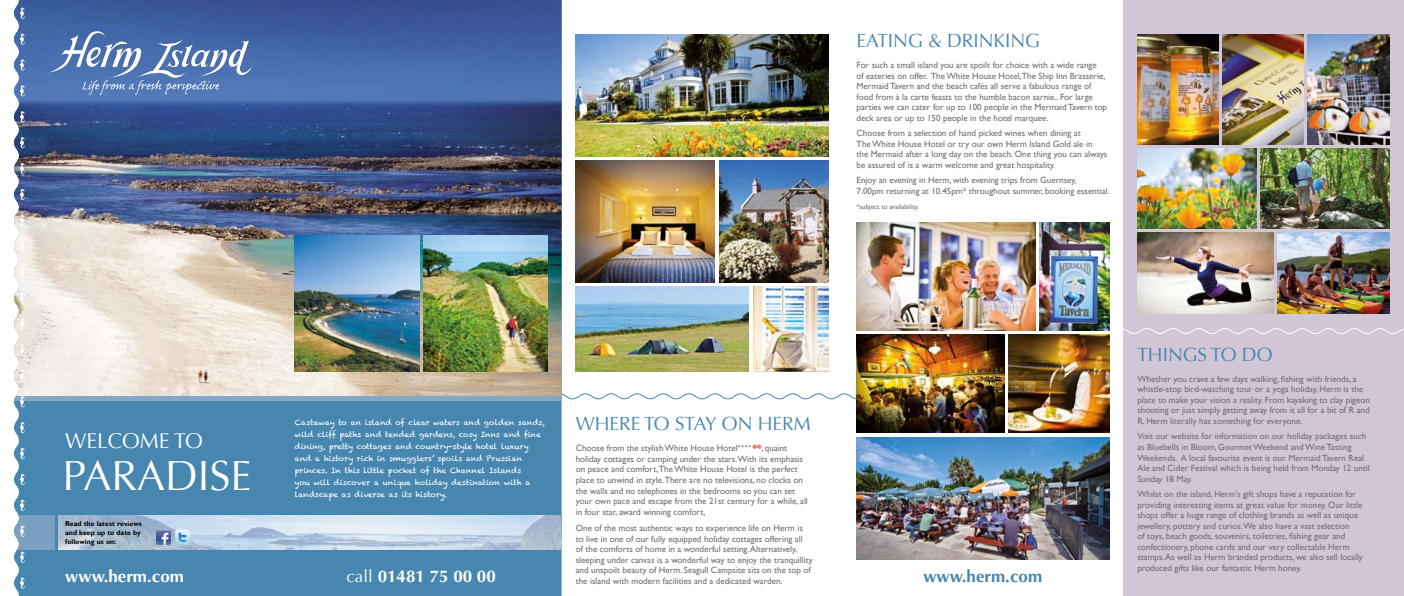
<style>
.page{position:relative;width:1404px;height:596px;background:#fff}
.page>*{position:absolute;margin:0;border:0;box-sizing:border-box;transform-origin:0 0}
.t1{font:42px "Optima";color:#fff}
.t2{font:21.3px "Optima";color:#fff}
.t3{font:19px "Optima";color:#4686af}
.t4{font:700 17px "Optima";color:#fff}
.t5{font:700 17px "Optima";color:#4686af}
.t6{font:9px/10.5px "Gill Sans";color:#706f6f}
.t7{font:7.5px/12px "Chalkduster";color:#fff}
.t8{font:700 7px/9px "Gill Sans";color:#000}
.t9{font:7px "Gill Sans";color:#706f6f}
.s1{font-weight:400}
</style>
<div class="page">
<svg style="left:561px;top:0;width:295px;height:399px"></svg>
<div style="left:1123px;top:0;width:280px;height:595px;background:#d1c6d5"></div>
<svg style="left:1123px;top:34px;width:280px;height:300px"></svg>
<img style="left:14px;top:0;width:547px;height:595px">
<img style="left:58px;top:515px;width:503px;height:34px">
<img style="left:14px;top:0;width:5px;height:395px">
<svg style="left:82px;top:85px;width:137px;height:10px"></svg>
<img style="left:41px;top:25px;width:219px;height:60px">
<svg style="left:20px;top:7px;width:5px;height:12px"></svg>
<svg style="left:20px;top:33px;width:5px;height:12px"></svg>
<svg style="left:20px;top:59px;width:5px;height:11px"></svg>
<svg style="left:20px;top:85px;width:5px;height:11px"></svg>
<svg style="left:20px;top:111px;width:5px;height:11px"></svg>
<svg style="left:20px;top:137px;width:5px;height:11px"></svg>
<svg style="left:20px;top:163px;width:5px;height:11px"></svg>
<svg style="left:20px;top:188px;width:5px;height:12px"></svg>
<svg style="left:20px;top:214px;width:5px;height:12px"></svg>
<svg style="left:20px;top:240px;width:5px;height:12px"></svg>
<svg style="left:20px;top:266px;width:5px;height:11px"></svg>
<svg style="left:20px;top:292px;width:5px;height:11px"></svg>
<svg style="left:20px;top:318px;width:5px;height:11px"></svg>
<svg style="left:20px;top:344px;width:5px;height:11px"></svg>
<svg style="left:20px;top:370px;width:5px;height:11px"></svg>
<svg style="left:20px;top:395px;width:5px;height:12px"></svg>
<svg style="left:20px;top:421px;width:5px;height:12px"></svg>
<svg style="left:20px;top:447px;width:5px;height:12px"></svg>
<svg style="left:20px;top:473px;width:5px;height:11px"></svg>
<svg style="left:20px;top:499px;width:5px;height:11px"></svg>
<svg style="left:20px;top:525px;width:5px;height:11px"></svg>
<svg style="left:20px;top:551px;width:5px;height:11px"></svg>
<svg style="left:20px;top:577px;width:5px;height:11px"></svg>
<img style="left:156px;top:529px;width:15px;height:16px">
<img style="left:174px;top:529px;width:16px;height:16px">
<img style="left:1137px;top:34px;width:80px;height:111px">
<img style="left:1222px;top:34px;width:81px;height:111px">
<img style="left:1008px;top:334px;width:100px;height:98px">
<img style="left:856px;top:334px;width:147px;height:98px">
<img style="left:856px;top:437px;width:252px;height:121px">
<img style="left:1039px;top:223px;width:69px;height:107px">
<img style="left:856px;top:223px;width:179px;height:107px">
<img style="left:575px;top:160px;width:139px;height:122px">
<img style="left:575px;top:286px;width:173px;height:85px">
<img style="left:719px;top:160px;width:109px;height:122px">
<img style="left:753px;top:286px;width:75px;height:85px">
<img style="left:575px;top:34px;width:253px;height:122px">
<svg style="left:738px;top:444px;width:23px;height:5px"></svg>
<img style="left:1137px;top:232px;width:136px;height:81px">
<img style="left:1277px;top:232px;width:112px;height:81px">
<img style="left:423px;top:235px;width:124px;height:136px">
<img style="left:295px;top:235px;width:124px;height:136px">
<img style="left:1137px;top:149px;width:119px;height:79px">
<img style="left:1260px;top:149px;width:129px;height:79px">
<img style="left:1307px;top:34px;width:82px;height:111px">
<h3 class="t3" style="left:856px;top:30px;width:185px">EATING &amp; DRINKING</h3>
<p class="t6" style="left:856px;top:60px;width:252px">For such a small island you are spoilt for choice with a wide range<br>of eateries on offer. The White House Hotel,The Ship Inn Brasserie, Mermaid Tavern and the beach cafés all serve a fabulous range of food from à la carte feasts to the humble bacon sarnie.. For large parties we can cater for up to 100 people in the Mermaid Tavern top deck area or up to 150 people in the hotel marquee.</p>
<p class="t6" style="left:856px;top:128px;width:252px">Choose from a selection of hand picked wines when dining at<br>The White House Hotel or try our own Herm Island Gold ale in<br>the Mermaid after a long day on the beach. One thing you can always be assured of is a warm welcome and great hospitality.</p>
<p class="t6" style="left:856px;top:175px;width:254px">Enjoy an evening in Herm, with evening trips from Guernsey,<br>7.00pm returning at 10.45pm* throughout summer, booking essential.</p>
<p class="t9" style="left:856px;top:203px;width:64px">*subject to availability.</p>
<h2 class="t2" style="left:65px;top:428px;width:139px">WELCOME TO</h2>
<h1 class="t1" style="left:62px;top:451px;width:190px">PARADISE</h1>
<p class="t8" style="left:65px;top:519px;width:78px">Read the latest reviews and keep up to date by following us on:</p>
<h3 class="t4" style="left:65px;top:565px;width:120px">www.herm.com</h3>
<p class="t7" style="left:295px;top:416px;width:251px">Castaway to an island of clear waters and golden sands, wild cliff paths and tended gardens, cosy Inns and fine dining, pretty cottages and country-style hotel luxury and a history rich in smugglers’ spoils and Prussian princes. In this little pocket of the Channel Islands<br>you will discover a unique holiday destination with a landscape as diverse as its history.</p>
<h3 class="t4" style="left:346px;top:565px;width:151px"><span class="s1">call</span> 01481 75 00 00</h3>
<h3 class="t3" style="left:575px;top:412px;width:236px">WHERE TO STAY ON HERM</h3>
<p class="t6" style="left:575px;top:443px;width:163px">Choose from the stylish White House Hotel</p>
<p class="t6" style="left:575px;top:443px;width:234px;text-indent:186px">, quaint holiday cottages or camping under the stars.With its emphasis on peace and comfort,The White House Hotel is the perfect place to unwind in style.There are no televisions, no clocks on the walls and no telephones in the bedrooms so you can set your own pace and escape from the 21st century for a while, all in four star, award winning comfort,</p>
<p class="t6" style="left:575px;top:522px;width:238px">One of the most authentic ways to experience life on Herm is to live in one of our fully equipped holiday cottages offering all<br>of the comforts of home in a wonderful setting. Alternatively, sleeping under canvas is a wonderful way to enjoy the tranquillity and unspoilt beauty of Herm. Seagull Campsite sits on the top of the island with modern facilities and a dedicated warden.</p>
<h3 class="t5" style="left:923px;top:565px;width:120px">www.herm.com</h3>
<h3 class="t3" style="left:1137px;top:343px;width:137px">THINGS TO DO</h3>
<p class="t6" style="left:1137px;top:373px;width:234px">Whether you crave a few days walking, fishing with friends, a whistle-stop bird-watching tour or a yoga holiday, Herm is the place to make your vision a reality. From kayaking to clay pigeon shooting or just simply getting away from it all for a bit of R and R, Herm literally has something for everyone.</p>
<p class="t6" style="left:1137px;top:431px;width:234px">Visit our website for information on our holiday packages such as Bluebells in Bloom, Gourmet Weekend and Wine Tasting Weekends. A local favourite event is our Mermaid Tavern Real Ale and Cider Festival which is being held from Monday 12 until Sunday 18 May.</p>
<p class="t6" style="left:1137px;top:488px;width:227px">Whilst on the island, Herm’s gift shops have a reputation for providing interesting items at great value for money. Our little shops offer a huge range of clothing brands as well as unique jewellery, pottery and curios.We also have a vast selection<br>of toys, beach goods, souvenirs, toiletries, fishing gear and confectionery, phone cards and our very collectable Herm stamps. As well as Herm branded products, we also sell locally produced gifts like our fantastic Herm honey.</p>
</div>
